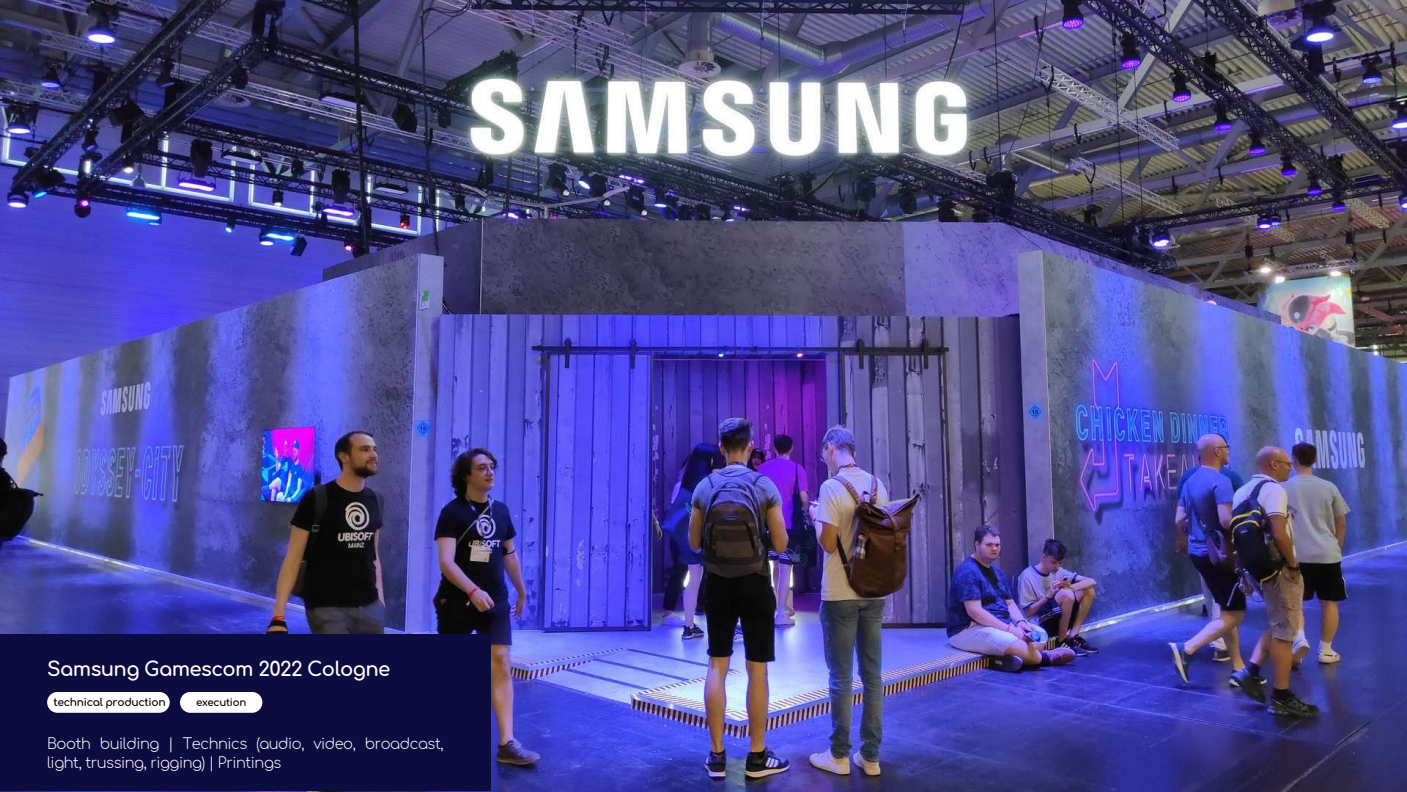
<style>
.page{position:relative;width:1407px;height:792px;background:#fff}
.page>*{position:absolute;margin:0;border:0;box-sizing:border-box;transform-origin:0 0}
.t1{font:700 19.69px "Comfortaa";letter-spacing:-.03em;color:#fff}
.t2{font:300 14.69px/18.8px "Comfortaa";letter-spacing:-.03em;color:#fff}
.t3{font:700 10.69px "Comfortaa";letter-spacing:-.03em;color:#000}
.t4{font:700 10.25px "Comfortaa";letter-spacing:-.03em;color:#000}
</style>
<div class="page">
<img style="left:0;top:0;width:1406px;height:791px">
<div style="left:0;top:634px;width:490px;height:157px;background:#0c0c41"></div>
<div style="left:47px;top:691px;width:123px;height:21px;background:#fff;border-radius:10px"></div>
<div style="left:180px;top:692px;width:82px;height:20px;background:#fff"></div>
<h1 class="t1" style="left:47px;top:658px;width:345px">Samsung Gamescom 2022 Cologne</h1>
<p class="t3" style="left:53px;top:696px;width:114px">technical production</p>
<p class="t4" style="left:196px;top:696px;width:52px">execution</p>
<p class="t2" style="left:47px;top:734px;width:398px">Booth building | Technics (audio, video, broadcast, light, trussing, rigging) | Printings</p>
</div>
